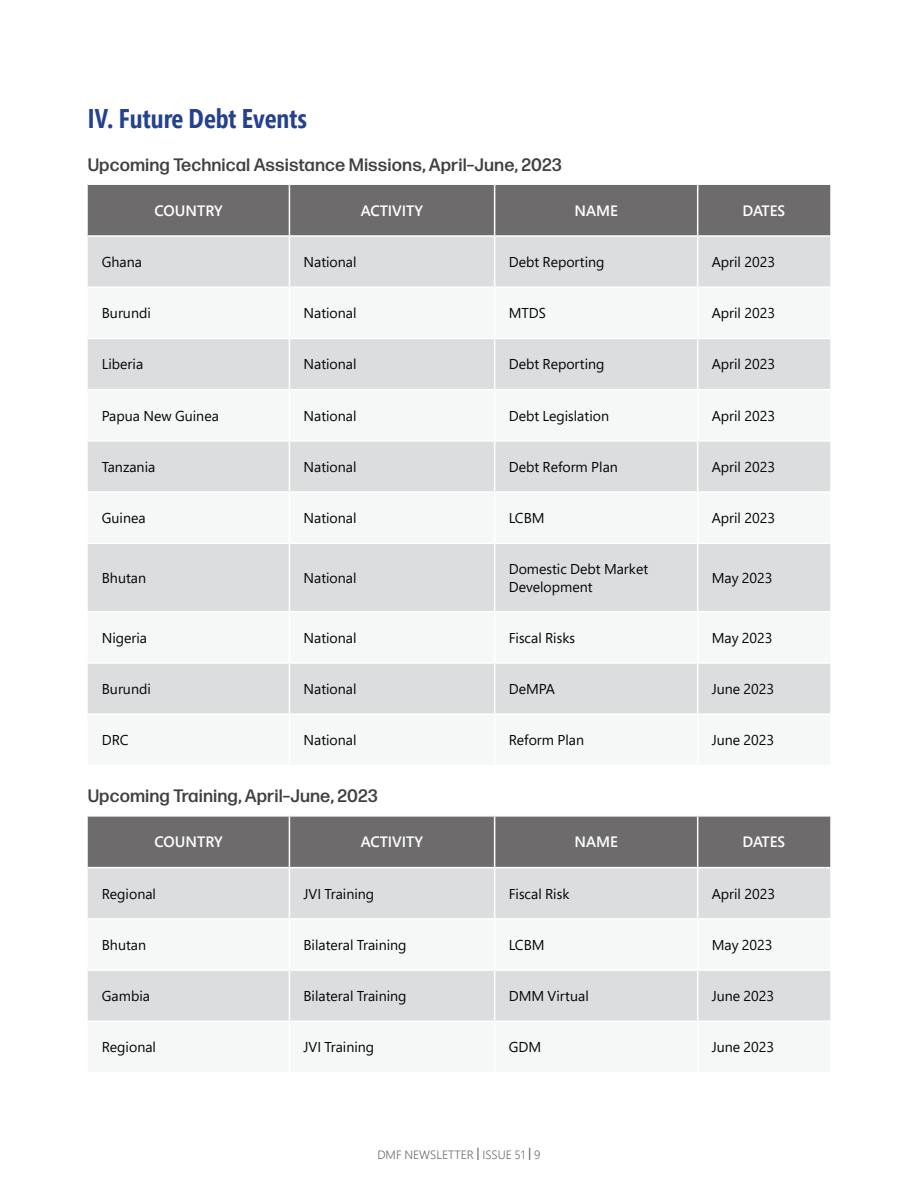
<style>
.page{position:relative;width:918px;height:1188px;background:#fff}
.page>*{position:absolute;margin:0;border:0;box-sizing:border-box;transform-origin:0 0}
.t1{font:700 27px "Segoe Pro Cond";color:#24418f}
.t2{font:500 18px "Forma DJR Micro";letter-spacing:.005em;color:#423f3e}
.t3{font:600 15px "Segoe Pro";letter-spacing:-.005em;color:#fff}
.t4{font:14.25px/17.2px "Segoe Pro";color:#040503}
.t5{font:300 12px "Segoe Pro";color:#6d6b6c}
.s1{font-weight:600}
</style>
<div class="page">
<div style="left:88px;top:817px;width:742px;height:50px;background:#6d6b6c"></div>
<div style="left:88px;top:868px;width:742px;height:50px;background:#dcdddf"></div>
<div style="left:88px;top:971px;width:742px;height:50px;background:#dcdddf"></div>
<hr style="left:289px;top:817px;width:1px;height:50px;background:#fff">
<hr style="left:494px;top:817px;width:1px;height:50px;background:#fff">
<hr style="left:697px;top:817px;width:1px;height:50px;background:#fff">
<hr style="left:289px;top:868px;width:1px;height:50px;background:#fff">
<hr style="left:494px;top:868px;width:1px;height:50px;background:#fff">
<hr style="left:697px;top:868px;width:1px;height:50px;background:#fff">
<hr style="left:289px;top:971px;width:1px;height:50px;background:#fff">
<hr style="left:494px;top:971px;width:1px;height:50px;background:#fff">
<hr style="left:697px;top:971px;width:1px;height:50px;background:#fff">
<div style="left:88px;top:185px;width:742px;height:50px;background:#6d6b6c"></div>
<div style="left:88px;top:237px;width:742px;height:49px;background:#dcdddf"></div>
<svg style="left:88px;top:339px;width:742px;height:374px;fill:#dcdddf"></svg>
<hr style="left:289px;top:185px;width:1px;height:50px;background:#fff">
<hr style="left:494px;top:185px;width:1px;height:50px;background:#fff">
<hr style="left:697px;top:185px;width:1px;height:50px;background:#fff">
<hr style="left:289px;top:237px;width:1px;height:49px;background:#fff">
<hr style="left:494px;top:237px;width:1px;height:49px;background:#fff">
<hr style="left:697px;top:237px;width:1px;height:49px;background:#fff">
<hr style="left:289px;top:339px;width:1px;height:50px;background:#fff">
<hr style="left:494px;top:339px;width:1px;height:50px;background:#fff">
<hr style="left:697px;top:339px;width:1px;height:50px;background:#fff">
<hr style="left:88px;top:389px;width:201px;height:1px;background:#fff">
<hr style="left:289px;top:389px;width:206px;height:1px;background:#fff">
<hr style="left:289px;top:390px;width:1px;height:50px;background:#fff">
<hr style="left:495px;top:389px;width:203px;height:1px;background:#fff">
<hr style="left:494px;top:390px;width:1px;height:50px;background:#fff">
<hr style="left:698px;top:389px;width:132px;height:1px;background:#fff">
<hr style="left:697px;top:390px;width:1px;height:50px;background:#fff">
<hr style="left:88px;top:440px;width:201px;height:2px;background:#fff">
<hr style="left:289px;top:440px;width:206px;height:2px;background:#fff">
<hr style="left:289px;top:442px;width:1px;height:49px;background:#fff">
<hr style="left:495px;top:440px;width:203px;height:2px;background:#fff">
<hr style="left:494px;top:442px;width:1px;height:49px;background:#fff">
<hr style="left:698px;top:440px;width:132px;height:2px;background:#fff">
<hr style="left:697px;top:442px;width:1px;height:49px;background:#fff">
<hr style="left:88px;top:491px;width:201px;height:2px;background:#fff">
<hr style="left:289px;top:491px;width:206px;height:2px;background:#fff">
<hr style="left:289px;top:493px;width:1px;height:50px;background:#fff">
<hr style="left:495px;top:491px;width:203px;height:2px;background:#fff">
<hr style="left:494px;top:493px;width:1px;height:50px;background:#fff">
<hr style="left:698px;top:491px;width:132px;height:2px;background:#fff">
<hr style="left:697px;top:493px;width:1px;height:50px;background:#fff">
<hr style="left:88px;top:543px;width:201px;height:1px;background:#fff">
<hr style="left:289px;top:543px;width:206px;height:1px;background:#fff">
<hr style="left:289px;top:544px;width:1px;height:67px;background:#fff">
<hr style="left:495px;top:543px;width:203px;height:1px;background:#fff">
<hr style="left:494px;top:544px;width:1px;height:67px;background:#fff">
<hr style="left:698px;top:543px;width:132px;height:1px;background:#fff">
<hr style="left:697px;top:544px;width:1px;height:67px;background:#fff">
<hr style="left:88px;top:611px;width:201px;height:2px;background:#fff">
<hr style="left:289px;top:611px;width:206px;height:2px;background:#fff">
<hr style="left:289px;top:613px;width:1px;height:49px;background:#fff">
<hr style="left:495px;top:611px;width:203px;height:2px;background:#fff">
<hr style="left:494px;top:613px;width:1px;height:49px;background:#fff">
<hr style="left:698px;top:611px;width:132px;height:2px;background:#fff">
<hr style="left:697px;top:613px;width:1px;height:49px;background:#fff">
<hr style="left:88px;top:662px;width:201px;height:2px;background:#fff">
<hr style="left:289px;top:662px;width:206px;height:2px;background:#fff">
<hr style="left:289px;top:664px;width:1px;height:49px;background:#fff">
<hr style="left:495px;top:662px;width:203px;height:2px;background:#fff">
<hr style="left:494px;top:664px;width:1px;height:49px;background:#fff">
<hr style="left:698px;top:662px;width:132px;height:2px;background:#fff">
<hr style="left:697px;top:664px;width:1px;height:49px;background:#fff">
<h1 class="t1" style="left:88px;top:102px;width:221px">IV. Future Debt Events</h1>
<p class="t2" style="left:88px;top:153px;width:476px">Upcoming Technical Assistance Missions, April–June, 2023</p>
<p class="t3" style="left:155px;top:200px;width:70px">COUNTRY</p>
<p class="t3" style="left:361px;top:200px;width:64px">ACTIVITY</p>
<p class="t3" style="left:574px;top:200px;width:45px">NAME</p>
<p class="t3" style="left:743px;top:200px;width:44px">DATES</p>
<p class="t4" style="left:102px;top:253px;width:42px">Ghana</p>
<p class="t4" style="left:303px;top:253px;width:55px">National</p>
<p class="t4" style="left:509px;top:253px;width:97px">Debt Reporting</p>
<p class="t4" style="left:712px;top:253px;width:65px">April 2023</p>
<p class="t4" style="left:102px;top:304px;width:51px">Burundi</p>
<p class="t4" style="left:303px;top:304px;width:55px">National</p>
<p class="t4" style="left:509px;top:304px;width:39px">MTDS</p>
<p class="t4" style="left:712px;top:304px;width:65px">April 2023</p>
<p class="t4" style="left:102px;top:355px;width:43px">Liberia</p>
<p class="t4" style="left:303px;top:355px;width:55px">National</p>
<p class="t4" style="left:509px;top:355px;width:97px">Debt Reporting</p>
<p class="t4" style="left:712px;top:355px;width:65px">April 2023</p>
<p class="t4" style="left:102px;top:407px;width:119px">Papua New Guinea</p>
<p class="t4" style="left:303px;top:407px;width:55px">National</p>
<p class="t4" style="left:509px;top:407px;width:102px">Debt Legislation</p>
<p class="t4" style="left:712px;top:407px;width:65px">April 2023</p>
<p class="t4" style="left:102px;top:458px;width:55px">Tanzania</p>
<p class="t4" style="left:303px;top:458px;width:55px">National</p>
<p class="t4" style="left:509px;top:458px;width:111px">Debt Reform Plan</p>
<p class="t4" style="left:712px;top:458px;width:65px">April 2023</p>
<p class="t4" style="left:102px;top:509px;width:45px">Guinea</p>
<p class="t4" style="left:303px;top:509px;width:55px">National</p>
<p class="t4" style="left:509px;top:509px;width:38px">LCBM</p>
<p class="t4" style="left:712px;top:509px;width:65px">April 2023</p>
<p class="t4" style="left:102px;top:569px;width:46px">Bhutan</p>
<p class="t4" style="left:303px;top:569px;width:55px">National</p>
<p class="t4" style="left:509px;top:560px;width:141px">Domestic Debt Market<br>Development</p>
<p class="t4" style="left:712px;top:569px;width:62px">May 2023</p>
<p class="t4" style="left:102px;top:629px;width:47px">Nigeria</p>
<p class="t4" style="left:303px;top:629px;width:55px">National</p>
<p class="t4" style="left:509px;top:629px;width:68px">Fiscal Risks</p>
<p class="t4" style="left:712px;top:629px;width:62px">May 2023</p>
<p class="t4" style="left:102px;top:680px;width:51px">Burundi</p>
<p class="t4" style="left:303px;top:680px;width:55px">National</p>
<p class="t4" style="left:509px;top:680px;width:48px">DeMPA</p>
<p class="t4" style="left:712px;top:680px;width:64px">June 2023</p>
<p class="t4" style="left:102px;top:731px;width:29px">DRC</p>
<p class="t4" style="left:303px;top:731px;width:55px">National</p>
<p class="t4" style="left:509px;top:731px;width:77px">Reform Plan</p>
<p class="t4" style="left:712px;top:731px;width:64px">June 2023</p>
<p class="t2" style="left:88px;top:785px;width:292px">Upcoming Training, April–June, 2023</p>
<p class="t3" style="left:155px;top:832px;width:70px">COUNTRY</p>
<p class="t3" style="left:361px;top:832px;width:64px">ACTIVITY</p>
<p class="t3" style="left:574px;top:832px;width:45px">NAME</p>
<p class="t3" style="left:743px;top:832px;width:44px">DATES</p>
<p class="t4" style="left:102px;top:885px;width:56px">Regional</p>
<p class="t4" style="left:303px;top:885px;width:72px">JVI Training</p>
<p class="t4" style="left:509px;top:885px;width:62px">Fiscal Risk</p>
<p class="t4" style="left:712px;top:885px;width:65px">April 2023</p>
<p class="t4" style="left:102px;top:936px;width:46px">Bhutan</p>
<p class="t4" style="left:303px;top:936px;width:105px">Bilateral Training</p>
<p class="t4" style="left:509px;top:936px;width:38px">LCBM</p>
<p class="t4" style="left:712px;top:936px;width:62px">May 2023</p>
<p class="t4" style="left:102px;top:987px;width:50px">Gambia</p>
<p class="t4" style="left:303px;top:987px;width:105px">Bilateral Training</p>
<p class="t4" style="left:509px;top:987px;width:82px">DMM Virtual</p>
<p class="t4" style="left:712px;top:987px;width:64px">June 2023</p>
<p class="t4" style="left:102px;top:1038px;width:56px">Regional</p>
<p class="t4" style="left:303px;top:1038px;width:72px">JVI Training</p>
<p class="t4" style="left:509px;top:1038px;width:34px">GDM</p>
<p class="t4" style="left:712px;top:1038px;width:64px">June 2023</p>
<p class="t5" style="left:377px;top:1146px;width:165px">DMF NEWSLETTER <span class="s1">|</span> ISSUE 51 <span class="s1">|</span> 9</p>
</div>
